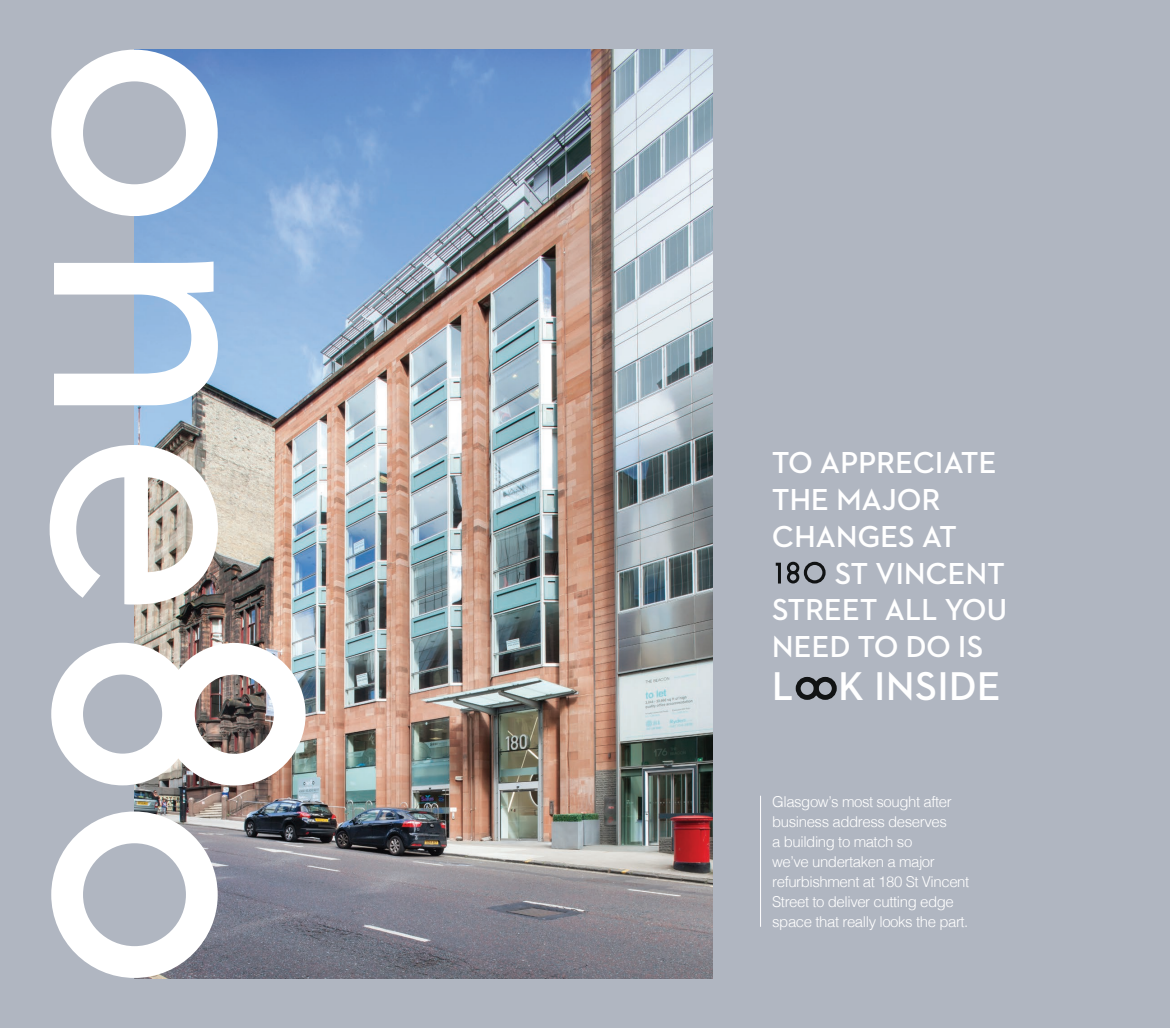
<style>
.page{position:relative;width:1170px;height:1028px;background:#fff}
.page>*{position:absolute;margin:0;border:0;box-sizing:border-box;transform-origin:0 0}
.t1{font:700 40.88px "Neutraface 2 Display";letter-spacing:.02em;color:#fff}
.t2{font:700 30.88px "Neutraface 2 Display";letter-spacing:.01em;color:#fff}
.t3{font:300 15px/20px "Helvetica";letter-spacing:-.03em;color:#fff}
</style>
<div class="page">
<div style="left:0;top:0;width:1169px;height:1028px;background:#b0b6c1"></div>
<img style="left:135px;top:50px;width:577px;height:928px">
<hr style="left:760px;top:795px;width:1px;height:131px;background:#fff">
<div style="left:813px;top:677px;width:23px;height:23px;border:5px solid #111314;border-radius:50%"></div>
<div style="left:795px;top:677px;width:23px;height:23px;border:5px solid #111314;border-radius:50%"></div>
<div style="left:786px;top:562px;width:13px;height:12px;border:3px solid #111314;border-radius:50%"></div>
<div style="left:786px;top:571px;width:13px;height:12px;border:3px solid #111314;border-radius:50%"></div>
<div style="left:803px;top:562px;width:22px;height:21px;border:3px solid #111314;border-radius:50%"></div>
<svg style="left:775px;top:562px;width:6px;height:22px"></svg>
<svg style="left:51px;top:50px;width:167px;height:166px"></svg>
<svg style="left:51px;top:642px;width:254px;height:143px"></svg>
<svg style="left:51px;top:811px;width:167px;height:167px"></svg>
<svg style="left:54px;top:261px;width:164px;height:144px"></svg>
<svg style="left:50px;top:445px;width:168px;height:159px"></svg>
<p class="t2" style="left:772px;top:445px;width:226px">TO APPRECIATE</p>
<p class="t2" style="left:772px;top:482px;width:169px">THE MAJOR</p>
<p class="t2" style="left:772px;top:519px;width:186px">CHANGES AT</p>
<p class="t2" style="left:834px;top:556px;width:171px">ST VINCENT</p>
<p class="t2" style="left:772px;top:592px;width:236px">STREET ALL YOU</p>
<p class="t2" style="left:772px;top:629px;width:212px">NEED TO DO IS</p>
<p class="t1" style="left:772px;top:663px;width:230px">L K INSIDE</p>
<p class="t3" style="left:772px;top:790px;width:199px">Glasgow’s most sought after business address deserves<br>a building to match so<br>we’ve undertaken a major refurbishment at 180 St Vincent<br>Street to deliver cutting edge space that really looks the part.</p>
</div>
